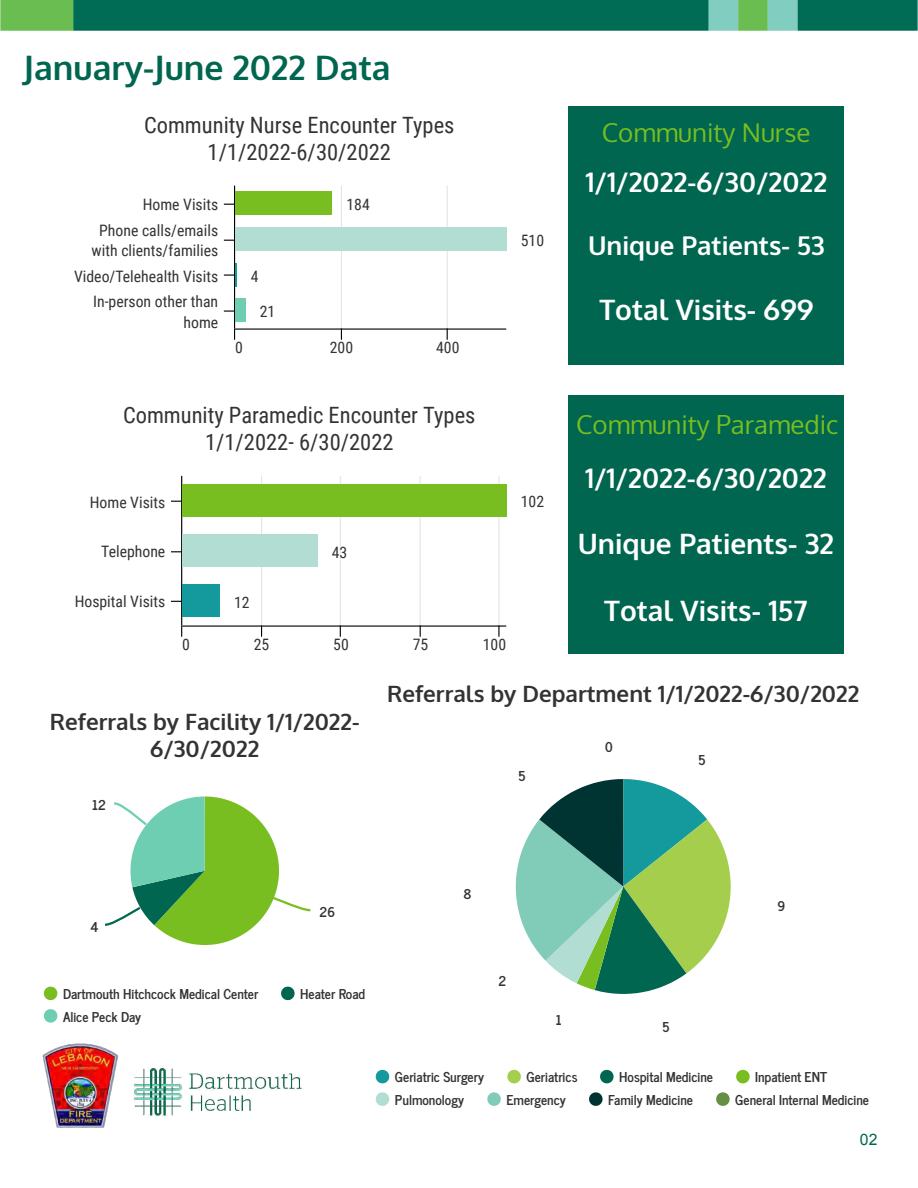
<style>
.page{position:relative;width:918px;height:1188px;background:#fff}
.page>*{position:absolute;margin:0;border:0;box-sizing:border-box;transform-origin:0 0}
.t1{font:700 33.75px "Oxygen";color:#00664f}
.t2{font:700 28.2px "Oxygen";color:#fff}
.t3{font:700 27px "Oxygen";color:#fff}
.t4{font:25.8px "Oxygen";color:#78be20}
.t5{font:700 25.8px "Oxygen";color:#fff}
.t6{font:22.5px/27px "Roboto Condensed";color:#333;text-align:center}
.t7{font:700 22.5px/27px "Oxygen";color:#333;text-align:center}
.t8{font:15.75px/25.7px "Roboto Condensed";color:#333;text-align:right}
.t9{font:15.75px "Arial";color:#00664f}
.t10{font:700 13.5px "News Cycle";color:#333}
</style>
<div class="page">
<hr style="left:341px;top:186px;width:1px;height:143px;background:#e4e4e4">
<hr style="left:447px;top:186px;width:1px;height:143px;background:#e4e4e4">
<svg style="left:224px;top:310px;width:10px;height:2px"></svg>
<hr style="left:234px;top:186px;width:1px;height:143px;background:#000">
<svg style="left:234px;top:328px;width:1px;height:12px"></svg>
<hr style="left:235px;top:328px;width:271px;height:2px;background:#000">
<div style="left:235px;top:191px;width:97px;height:24px;background:#78be20"></div>
<div style="left:235px;top:227px;width:271px;height:24px;background:#b1ddd2"></div>
<svg style="left:224px;top:263px;width:12px;height:24px"></svg>
<div style="left:235px;top:298px;width:10px;height:24px;background:#6eceb2"></div>
<img style="left:0;top:0;width:918px;height:30px">
<img style="left:134px;top:1068px;width:168px;height:48px">
<img style="left:43px;top:1043px;width:76px;height:85px">
<hr style="left:261px;top:476px;width:1px;height:150px;background:#e4e4e4">
<hr style="left:340px;top:476px;width:1px;height:150px;background:#e4e4e4">
<hr style="left:420px;top:476px;width:1px;height:150px;background:#e4e4e4">
<hr style="left:498px;top:476px;width:2px;height:150px;background:#e4e4e4">
<hr style="left:181px;top:476px;width:1px;height:150px;background:#000">
<svg style="left:498px;top:627px;width:2px;height:10px"></svg>
<hr style="left:182px;top:625px;width:324px;height:2px;background:#000">
<div style="left:182px;top:484px;width:324px;height:32px;background:#78be20"></div>
<div style="left:182px;top:534px;width:135px;height:33px;background:#b1ddd2"></div>
<div style="left:182px;top:584px;width:37px;height:32px;background:#149a9d"></div>
<div style="left:568px;top:106px;width:276px;height:258px;background:#00664f"></div>
<div style="left:568px;top:395px;width:276px;height:259px;background:#00664f"></div>
<svg style="left:105px;top:796px;width:206px;height:149px"></svg>
<svg style="left:44px;top:987px;width:13px;height:13px"></svg>
<svg style="left:281px;top:987px;width:14px;height:13px"></svg>
<svg style="left:44px;top:1009px;width:13px;height:14px"></svg>
<svg style="left:516px;top:779px;width:215px;height:215px"></svg>
<svg style="left:376px;top:1070px;width:13px;height:13px"></svg>
<svg style="left:507px;top:1070px;width:14px;height:13px"></svg>
<svg style="left:600px;top:1070px;width:14px;height:13px"></svg>
<svg style="left:736px;top:1070px;width:14px;height:13px"></svg>
<svg style="left:376px;top:1092px;width:13px;height:14px"></svg>
<svg style="left:487px;top:1092px;width:14px;height:14px"></svg>
<svg style="left:589px;top:1092px;width:14px;height:14px"></svg>
<svg style="left:716px;top:1092px;width:14px;height:14px"></svg>
<h1 class="t1" style="left:24px;top:46px;width:369px">January-June 2022 Data</h1>
<h3 class="t6" style="left:144px;top:110px;width:312px">Community Nurse Encounter Types<br>1/1/2022-6/30/2022</h3>
<p class="t8" style="left:346px;top:191px;width:25px">184</p>
<p class="t8" style="left:99px;top:191px;width:121px">Home Visits<br>Phone calls/emails</p>
<p class="t8" style="left:74px;top:237px;width:146px">with clients/families<br>Video/Telehealth Visits<br>In-person other than</p>
<p class="t8" style="left:184px;top:308px;width:36px">home</p>
<p class="t8" style="left:251px;top:263px;width:9px">4</p>
<p class="t8" style="left:260px;top:298px;width:17px">21</p>
<p class="t8" style="left:235px;top:334px;width:9px">0</p>
<p class="t8" style="left:330px;top:334px;width:25px">200</p>
<p class="t8" style="left:436px;top:334px;width:25px">400</p>
<p class="t8" style="left:521px;top:227px;width:25px">510</p>
<h3 class="t6" style="left:123px;top:401px;width:354px">Community Paramedic Encounter Types<br>1/1/2022- 6/30/2022</h3>
<p class="t8" style="left:90px;top:489px;width:77px">Home Visits</p>
<p class="t8" style="left:101px;top:538px;width:66px">Telephone</p>
<p class="t8" style="left:75px;top:588px;width:92px">Hospital Visits</p>
<p class="t8" style="left:234px;top:588px;width:17px">12</p>
<p class="t8" style="left:332px;top:539px;width:17px">43</p>
<p class="t8" style="left:182px;top:631px;width:9px">0</p>
<p class="t8" style="left:254px;top:631px;width:17px">25</p>
<p class="t8" style="left:333px;top:631px;width:17px">50</p>
<p class="t8" style="left:413px;top:631px;width:17px">75</p>
<p class="t8" style="left:483px;top:631px;width:25px">100</p>
<p class="t8" style="left:521px;top:488px;width:25px">102</p>
<h3 class="t4" style="left:602px;top:115px;width:210px">Community Nurse</h3>
<h3 class="t3" style="left:586px;top:166px;width:243px">1/1/2022-6/30/2022</h3>
<h3 class="t5" style="left:588px;top:230px;width:238px">Unique Patients- 53</h3>
<h2 class="t2" style="left:599px;top:292px;width:216px">Total Visits- 699</h2>
<h3 class="t4" style="left:576px;top:407px;width:264px">Community Paramedic</h3>
<h3 class="t3" style="left:585px;top:462px;width:243px">1/1/2022-6/30/2022</h3>
<h2 class="t2" style="left:578px;top:526px;width:258px">Unique Patients- 32</h2>
<h2 class="t2" style="left:604px;top:593px;width:205px">Total Visits- 157</h2>
<h3 class="t7" style="left:50px;top:709px;width:311px">Referrals by Facility 1/1/2022-<br>6/30/2022</h3>
<p class="t10" style="left:92px;top:793px;width:15px">12</p>
<h3 class="t7" style="left:387px;top:681px;width:474px">Referrals by Department 1/1/2022-6/30/2022</h3>
<p class="t10" style="left:519px;top:764px;width:8px">5</p>
<p class="t10" style="left:605px;top:735px;width:9px">0</p>
<p class="t10" style="left:699px;top:748px;width:8px">5</p>
<p class="t10" style="left:90px;top:915px;width:10px">4</p>
<p class="t10" style="left:320px;top:900px;width:17px">26</p>
<p class="t10" style="left:63px;top:982px;width:197px">Dartmouth Hitchcock Medical Center</p>
<p class="t10" style="left:300px;top:982px;width:66px">Heater Road</p>
<p class="t10" style="left:63px;top:1005px;width:80px">Alice Peck Day</p>
<p class="t10" style="left:464px;top:882px;width:10px">8</p>
<p class="t10" style="left:498px;top:969px;width:9px">2</p>
<p class="t10" style="left:556px;top:1008px;width:7px">1</p>
<p class="t10" style="left:663px;top:1015px;width:8px">5</p>
<p class="t10" style="left:777px;top:894px;width:9px">9</p>
<p class="t10" style="left:395px;top:1065px;width:91px">Geriatric Surgery</p>
<p class="t10" style="left:526px;top:1065px;width:53px">Geriatrics</p>
<p class="t10" style="left:619px;top:1065px;width:95px">Hospital Medicine</p>
<p class="t10" style="left:755px;top:1065px;width:73px">Inpatient ENT</p>
<p class="t10" style="left:395px;top:1088px;width:71px">Pulmonology</p>
<p class="t10" style="left:506px;top:1088px;width:61px">Emergency</p>
<p class="t10" style="left:608px;top:1088px;width:86px">Family Medicine</p>
<p class="t10" style="left:735px;top:1088px;width:135px">General Internal Medicine</p>
<p class="t9" style="left:860px;top:1129px;width:19px">02</p>
</div>
